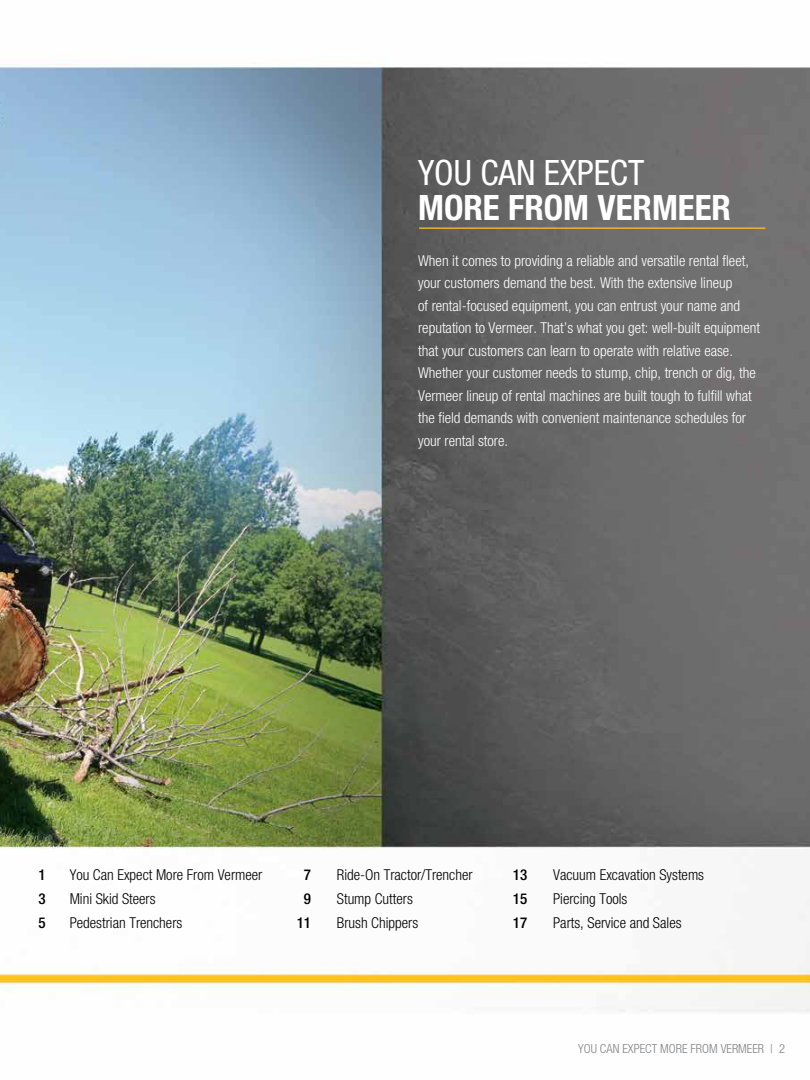
<style>
.page{position:relative;width:810px;height:1080px;background:#fff}
.page>*{position:absolute;margin:0;border:0;box-sizing:border-box;transform-origin:0 0}
.t1{font:700 condensed 35px "Helvetica Neue";color:#fff}
.t2{font:condensed 35px "Helvetica Neue";color:#fff}
.t3{font:300 condensed 15px/22.5px "Helvetica Neue";color:#fff}
.t4{font:300 condensed 15px/23.8px "Helvetica Neue";color:#000}
.t5{font:500 condensed 15px/23.8px "Helvetica Neue";color:#000;text-align:justify}
.t6{font:300 condensed 12.5px "Helvetica Neue";color:#808285}
</style>
<div class="page">
<img style="left:0;top:64px;width:810px;height:948px">
<hr style="left:419px;top:228px;width:346px;height:1px;background:#ffc425">
<h1 class="t2" style="left:418px;top:153px;width:228px">YOU CAN EXPECT</h1>
<h1 class="t1" style="left:418px;top:187px;width:314px">MORE FROM VERMEER</h1>
<p class="t3" style="left:418px;top:249px;width:343px">When it comes to providing a reliable and versatile rental fleet, your customers demand the best. With the extensive lineup<br>of rental-focused equipment, you can entrust your name and reputation to Vermeer. That’s what you get: well-built equipment that your customers can learn to operate with relative ease.<br>Whether your customer needs to stump, chip, trench or dig, the Vermeer lineup of rental machines are built tough to fulfill what the field demands with convenient maintenance schedules for your rental store.</p>
<p class="t5" style="left:38px;top:863px;width:9px">1<br>3<br>5</p>
<p class="t4" style="left:70px;top:863px;width:194px">You Can Expect More From Vermeer<br>Mini Skid Steers<br>Pedestrian Trenchers</p>
<p class="t5" style="left:513px;top:863px;width:16px">13<br>15<br>17</p>
<p class="t4" style="left:553px;top:863px;width:153px">Vacuum Excavation Systems<br>Piercing Tools<br>Parts, Service and Sales</p>
<p class="t5" style="left:297px;top:863px;width:16px;text-align:center">7<br>9<br>11</p>
<p class="t4" style="left:337px;top:863px;width:137px">Ride-On Tractor/Trencher<br>Stump Cutters<br>Brush Chippers</p>
<p class="t6" style="left:578px;top:1041px;width:208px">YOU CAN EXPECT MORE FROM VERMEER | 2</p>
</div>
